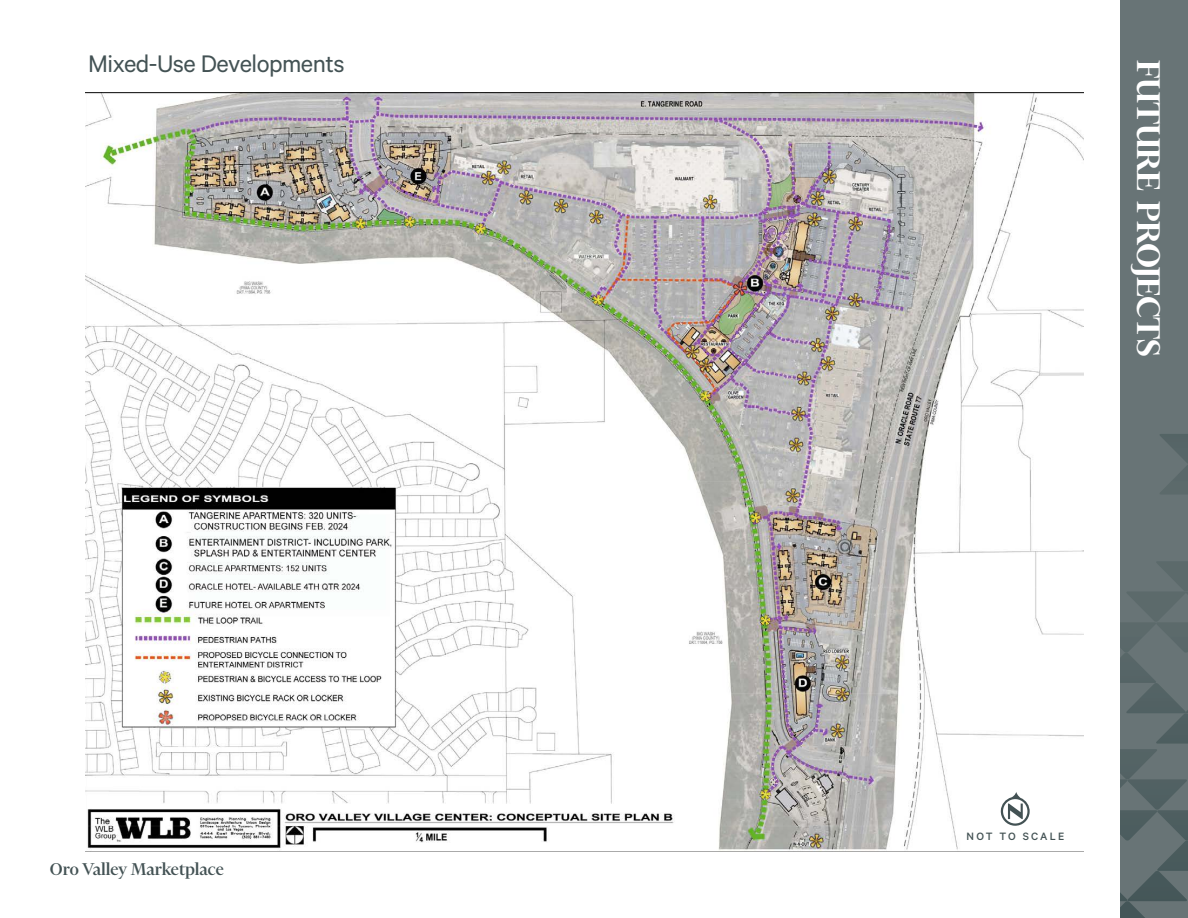
<style>
.page{position:relative;width:1188px;height:918px;background:#fff}
.page>*{position:absolute;margin:0;border:0;box-sizing:border-box;transform-origin:0 0}
.t1{font:600 37.5px "Financier Display";letter-spacing:-.02em;color:#fff}
.t2{font:27px "Calibre";letter-spacing:-.02em;color:#435254}
.t3{font:500 19.5px "Financier Display";color:#435254}
.t4{font:500 12px "Calibre";letter-spacing:.18em;color:#435254}
</style>
<div class="page">
<div style="left:1120px;top:0;width:68px;height:918px;background:#687476"></div>
<svg style="left:1160px;top:434px;width:28px;height:60px"></svg>
<svg style="left:1120px;top:562px;width:68px;height:356px"></svg>
<img style="left:85px;top:93px;width:998px;height:758px">
<svg style="left:1000px;top:792px;width:30px;height:34px"></svg>
<p class="t2" style="left:88px;top:48px;width:258px">Mixed-Use Developments</p>
<p class="t3" style="left:50px;top:859px;width:175px">Oro Valley Marketplace</p>
<h1 class="t1" style="left:1174px;top:60px;width:298px;rotate:90deg">FUTURE PROJECTS</h1>
<p class="t4" style="left:967px;top:830px;width:99px">NOT TO SCALE</p>
</div>
